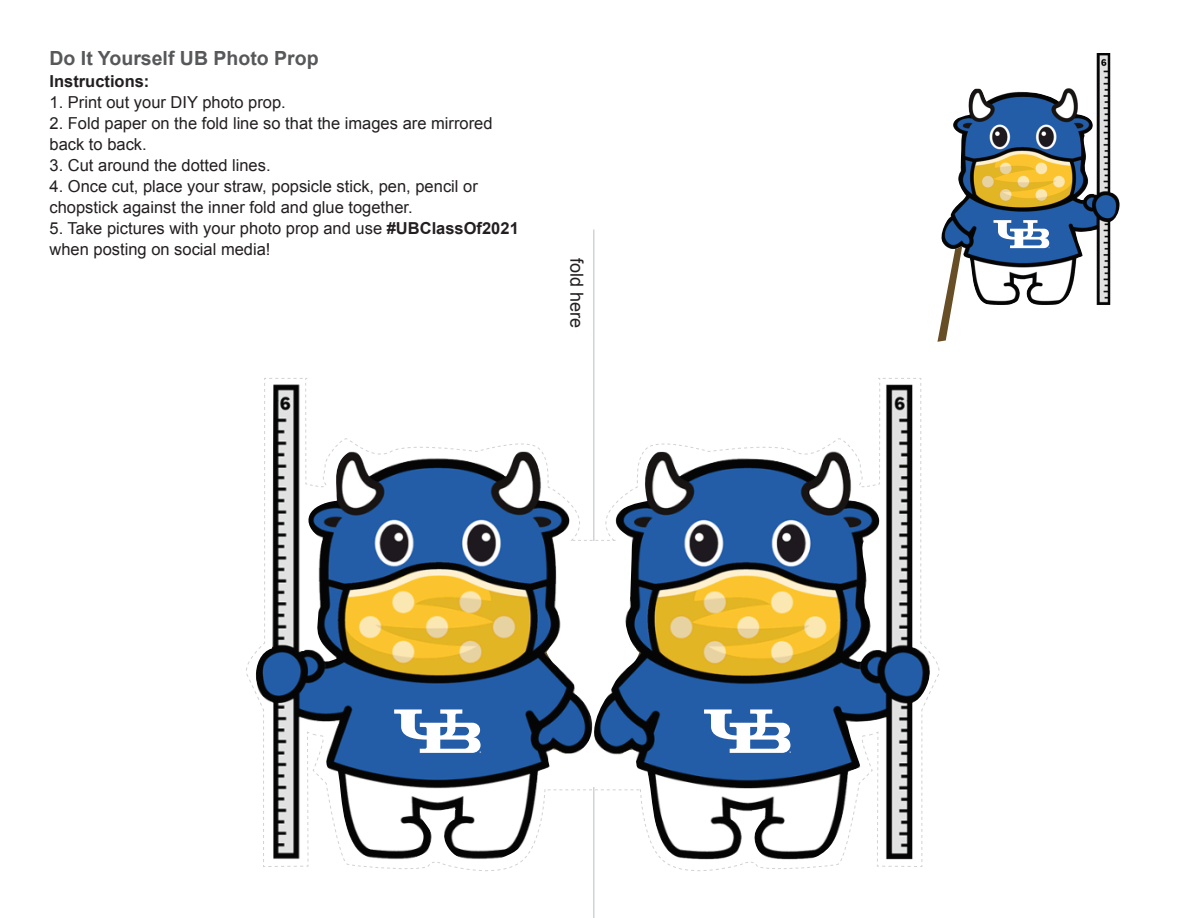
<style>
.page{position:relative;width:1188px;height:918px;background:#fff}
.page>*{position:absolute;margin:0;border:0;box-sizing:border-box;transform-origin:0 0}
.t1{font:700 19.5px "Arial";color:#57585a}
.t2{font:18px "Arial";color:#231f20}
.t3{font:16.5px/21px "Arial";color:#231f20}
.t4{font:700 16.5px "Arial";color:#231f20}
.s1{font-weight:700}
</style>
<div class="page">
<svg style="left:937px;top:305px;width:15px;height:37px"></svg>
<img style="left:941px;top:53px;width:179px;height:252px">
<hr style="left:594px;top:230px;width:1px;height:688px;background:#bcbdc0">
<svg style="left:994px;top:220px;width:56px;height:28px"></svg>
<svg style="left:246px;top:378px;width:694px;height:499px"></svg>
<p class="t1" style="left:50px;top:45px;width:271px">Do It Yourself UB Photo Prop</p>
<p class="t4" style="left:50px;top:70px;width:101px">Instructions:</p>
<p class="t3" style="left:50px;top:92px;width:238px">1. Print out your DIY photo prop.</p>
<p class="t3" style="left:50px;top:113px;width:444px">2. Fold paper on the fold line so that the images are mirrored</p>
<p class="t3" style="left:50px;top:134px;width:99px">back to back.</p>
<p class="t3" style="left:50px;top:155px;width:223px">3. Cut around the dotted lines.</p>
<p class="t3" style="left:50px;top:176px;width:430px">4. Once cut, place your straw, popsicle stick, pen, pencil or</p>
<p class="t3" style="left:50px;top:197px;width:365px">chopstick against the inner fold and glue together.</p>
<p class="t3" style="left:50px;top:218px;width:471px">5. Take pictures with your photo prop and use <span class="s1">#UBClassOf2021 </span>when posting on social media!</p>
<p class="t2" style="left:589px;top:258px;width:72px;rotate:90deg">fold here</p>
</div>
